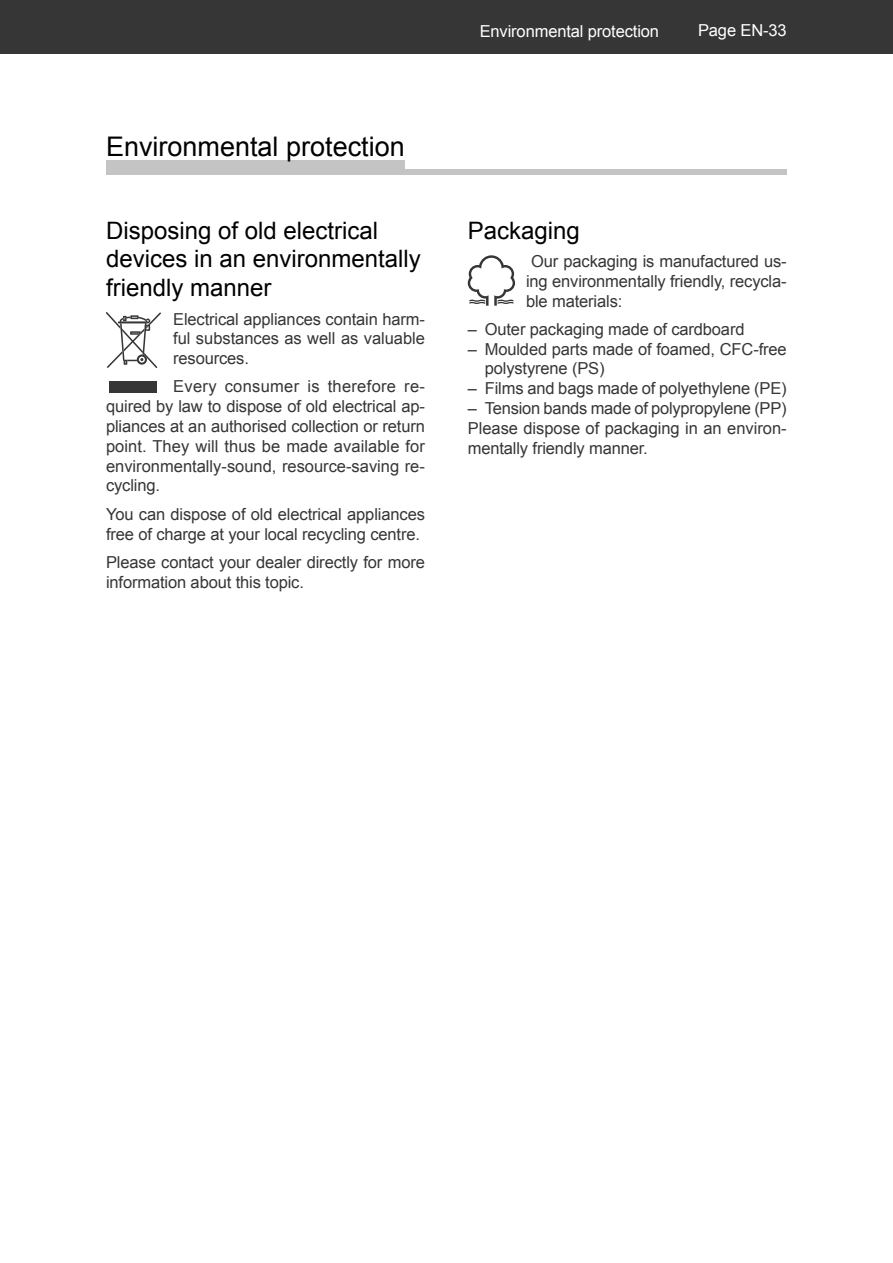
<style>
.page{position:relative;width:893px;height:1263px;background:#fff}
.page>*{position:absolute;margin:0;border:0;box-sizing:border-box;transform-origin:0 0}
.t1{font:27px "Arial";color:#000}
.t2{font:24px/28.8px "Arial";color:#000}
.t3{font:16.5px/19.8px "Arial";letter-spacing:-.01em;color:#363636;text-align:justify}
.t4{font:16.5px "Arial";letter-spacing:-.01em;color:#fff}
</style>
<div class="page">
<div style="left:0;top:0;width:893px;height:54px;background:#363636"></div>
<div style="left:106px;top:161px;width:299px;height:12px;background:#c4c4c4"></div>
<div style="left:106px;top:169px;width:681px;height:6px;background:#c4c4c4"></div>
<svg style="left:468px;top:255px;width:47px;height:51px"></svg>
<svg style="left:106px;top:312px;width:55px;height:56px"></svg>
<div style="left:109px;top:381px;width:47px;height:12px;background:#363636"></div>
<h1 class="t1" style="left:106px;top:131px;width:300px">Environmental protection</h1>
<h2 class="t2" style="left:106px;top:216px;width:316px">Disposing of old electrical devices in an environmentally friendly manner</h2>
<p class="t3" style="left:173px;top:309px;width:253px">Electrical appliances contain harm&shy;ful substances as well as valuable resources.</p>
<p class="t3" style="left:106px;top:377px;width:320px;text-indent:67px">Every consumer is therefore re&shy;quired by law to dispose of old electrical ap&shy;pliances at an authorised collection or return point. They will thus be made available for environmentally-sound, resource-saving re&shy;cycling.</p>
<p class="t3" style="left:106px;top:504px;width:320px">You can dispose of old electrical appliances free of charge at your local recycling centre.</p>
<p class="t3" style="left:106px;top:552px;width:320px">Please contact your dealer directly for more information about this topic.</p>
<p class="t4" style="left:480px;top:22px;width:181px">Environmental protection</p>
<p class="t4" style="left:698px;top:22px;width:90px">Page EN-33</p>
<h2 class="t2" style="left:468px;top:216px;width:114px">Packaging</h2>
<p class="t3" style="left:526px;top:251px;width:262px;text-indent:5px">Our packaging is manufactured us&shy;ing environmentally friendly, recycla&shy;ble materials:</p>
<p class="t3" style="left:468px;top:319px;width:278px">– Outer packaging made of cardboard</p>
<p class="t3" style="left:485px;top:339px;width:303px;text-indent:-17px">– Moulded parts made of foamed, CFC-free polystyrene (PS)</p>
<p class="t3" style="left:468px;top:379px;width:320px">– Films and bags made of polyethylene (PE)</p>
<p class="t3" style="left:468px;top:398px;width:320px">– Tension bands made of polypropylene (PP)<br>Please dispose of packaging in an environ&shy;mentally friendly manner.</p>
</div>
